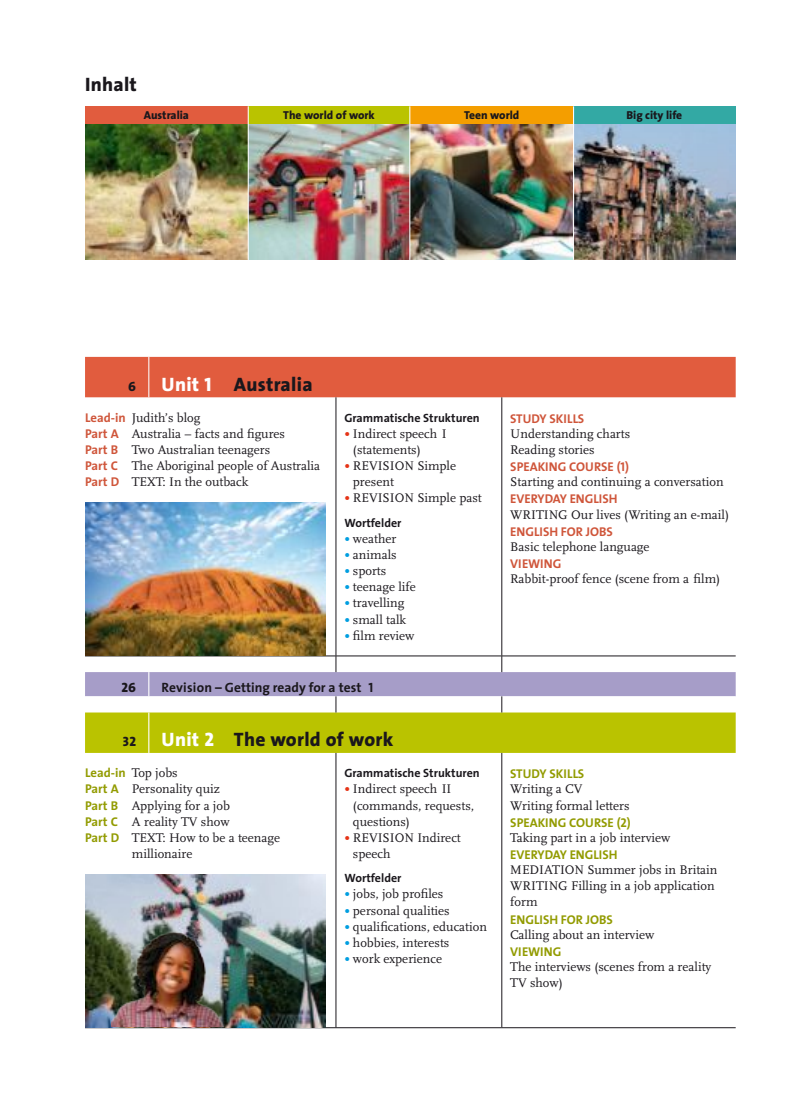
<style>
.page{position:relative;width:808px;height:1106px;background:#fff}
.page>*{position:absolute;margin:0;border:0;box-sizing:border-box;transform-origin:0 0}
._01_Headline{font:700 19.5px "The Sans CV Extra";letter-spacing:.015em;color:#1a171c}
.t1{font:13.5px "The Sans CV Bold";color:#1a171c}
._01_Headline-2{font:13.5px "The Sans CV Extra Bold Caps";color:#1a171c}
._02_Grund_Scala{font:13.05px/16.2px "Scala CV";color:#1a171c}
._02_Grund_Scala_E_2{font:13.05px/16.2px "Scala CV";color:#1a171c}
._02_Grund_Scala_Part{font:13.05px/16.2px "Scala CV";color:#1a171c}
._07_Features_rot{font:12.75px "The Sans CV Bold";color:#cf553a}
._07_Features_grün{font:12.75px "The Sans CV Bold";color:#929b00}
._02_Grund_Scala_Part-2{font:12.75px "The Sans CV Bold";color:#929b00}
._03_Grund_TheSans_bo{font:12px "The Sans CV Bold";color:#1a171c}
.t2{font:700 11.55px "The Sans CV Extra";color:#1a171c}
.s1{color:#fff}
.s2{font-family:"The Sans CV Extra Bold Caps";font-weight:400;color:#fff}
.s3{font-family:"The Sans CV Bold";font-size:12.75px;color:#cf553a}
.s4{font-family:"The Sans CV Bold";font-size:13.5px;color:#e53417}
.s5{font-family:"The Sans CV Bold";font-size:13.5px;color:#009ee0}
.s6{font-family:"The Sans CV Bold Caps"}
.s7{font-family:"Scala CV";font-size:13.05px;color:#1a171c}
.s8{font-family:"The Sans CV Bold";font-size:12.75px;color:#929b00}
</style>
<div class="page">
<img style="left:249px;top:123px;width:160px;height:137px">
<div style="left:85px;top:357px;width:651px;height:40px;background:#e15c3e"></div>
<hr style="left:336px;top:397px;width:1px;height:258px;background:#1a171c">
<hr style="left:501px;top:397px;width:1px;height:258px;background:#1a171c">
<hr style="left:336px;top:753px;width:1px;height:274px;background:#1a171c">
<hr style="left:501px;top:753px;width:1px;height:274px;background:#1a171c">
<hr style="left:148px;top:357px;width:1px;height:40px;background:#fff">
<hr style="left:85px;top:1027px;width:64px;height:1px;background:#1a171c">
<hr style="left:149px;top:1027px;width:187px;height:1px;background:#1a171c">
<hr style="left:336px;top:1027px;width:166px;height:1px;background:#1a171c">
<hr style="left:502px;top:1027px;width:234px;height:1px;background:#1a171c">
<hr style="left:149px;top:655px;width:187px;height:1px;background:#1a171c">
<hr style="left:336px;top:655px;width:166px;height:1px;background:#1a171c">
<hr style="left:502px;top:655px;width:234px;height:1px;background:#1a171c">
<svg style="left:85px;top:656px;width:651px;height:97px"></svg>
<img style="left:85px;top:502px;width:240px;height:153px">
<img style="left:85px;top:123px;width:163px;height:137px">
<img style="left:410px;top:123px;width:163px;height:137px">
<img style="left:574px;top:123px;width:162px;height:137px">
<div style="left:85px;top:106px;width:163px;height:17px;background:#e15c3e"></div>
<div style="left:248px;top:106px;width:162px;height:17px;background:#bac300"></div>
<div style="left:410px;top:106px;width:163px;height:17px;background:#f49e00"></div>
<div style="left:573px;top:106px;width:163px;height:17px;background:#33a9a4"></div>
<hr style="left:248px;top:106px;width:1px;height:154px;background:#fff">
<hr style="left:409px;top:106px;width:1px;height:154px;background:#fff">
<hr style="left:573px;top:106px;width:1px;height:154px;background:#fff">
<img style="left:85px;top:874px;width:240px;height:153px">
<img style="left:112px;top:926px;width:114px;height:100px">
<p class="_01_Headline" style="left:85px;top:68px;width:53px">Inhalt</p>
<p class="t2" style="left:144px;top:105px;width:47px">Australia</p>
<p class="t2" style="left:283px;top:105px;width:93px">The world of work</p>
<p class="t2" style="left:464px;top:105px;width:57px">Teen world</p>
<p class="t2" style="left:626px;top:105px;width:57px">Big city life</p>
<p class="_01_Headline-2" style="left:128px;top:374px;width:9px">6</p>
<p class="_01_Headline" style="left:162px;top:367px;width:153px"><span class="s1">Unit</span> <span class="s2">1</span> Australia</p>
<p class="_02_Grund_Scala_Part" style="left:85px;top:409px;width:117px"><span class="s3">Lead-in</span> Judith’s blog</p>
<p class="_02_Grund_Scala_Part" style="left:85px;top:425px;width:202px"><span class="s3">Part A</span> Australia – facts and figures</p>
<p class="_02_Grund_Scala_Part" style="left:85px;top:442px;width:187px"><span class="s3">Part B</span> Two Australian teenagers</p>
<p class="_02_Grund_Scala_Part" style="left:85px;top:458px;width:237px"><span class="s3">Part C</span> The Aboriginal people of Australia</p>
<p class="_02_Grund_Scala_Part" style="left:85px;top:474px;width:165px"><span class="s3">Part D</span> TEXT: In the outback</p>
<p class="_03_Grund_TheSans_bo" style="left:344px;top:407px;width:137px">Grammatische Strukturen</p>
<p class="_02_Grund_Scala_E_2" style="left:353px;top:425px;width:95px;text-indent:-9px"><span class="s4">•</span> Indirect speech I (statements)</p>
<p class="_02_Grund_Scala_E_2" style="left:353px;top:458px;width:105px;text-indent:-9px"><span class="s4">•</span> REVISION Simple present</p>
<p class="_02_Grund_Scala_E_2" style="left:344px;top:490px;width:139px"><span class="s4">•</span> REVISION Simple past</p>
<p class="_03_Grund_TheSans_bo" style="left:344px;top:512px;width:59px">Wortfelder</p>
<p class="_02_Grund_Scala_E_2" style="left:344px;top:530px;width:53px"><span class="s5">•</span> weather</p>
<p class="_02_Grund_Scala_E_2" style="left:344px;top:547px;width:54px"><span class="s5">•</span> animals</p>
<p class="_02_Grund_Scala_E_2" style="left:344px;top:563px;width:43px"><span class="s5">•</span> sports</p>
<p class="_02_Grund_Scala_E_2" style="left:344px;top:579px;width:73px"><span class="s5">•</span> teenage life</p>
<p class="_02_Grund_Scala_E_2" style="left:344px;top:595px;width:61px"><span class="s5">•</span> travelling</p>
<p class="_02_Grund_Scala_E_2" style="left:344px;top:611px;width:63px"><span class="s5">•</span> small talk</p>
<p class="_02_Grund_Scala_E_2" style="left:344px;top:627px;width:71px"><span class="s5">•</span> film review</p>
<p class="_01_Headline-2" style="left:121px;top:675px;width:16px">26</p>
<p class="t1" style="left:162px;top:675px;width:213px">Revision – Getting ready for a test <span class="s6">1</span></p>
<p class="_01_Headline-2" style="left:123px;top:730px;width:15px">32</p>
<p class="_01_Headline" style="left:162px;top:723px;width:233px"><span class="s1">Unit</span> <span class="s2">2</span> The world of work</p>
<p class="_02_Grund_Scala_Part-2" style="left:85px;top:762px;width:94px">Lead-in <span class="s7">Top jobs</span></p>
<p class="_02_Grund_Scala_Part" style="left:85px;top:781px;width:136px"><span class="s8">Part A</span> Personality quiz</p>
<p class="_02_Grund_Scala_Part" style="left:85px;top:797px;width:146px"><span class="s8">Part B</span> Applying for a job</p>
<p class="_02_Grund_Scala_Part" style="left:85px;top:813px;width:146px"><span class="s8">Part C</span> A reality TV show</p>
<p class="_02_Grund_Scala_Part" style="left:132px;top:829px;width:150px;text-indent:-47px"><span class="s8">Part D</span> TEXT: How to be a teenage millionaire</p>
<p class="_03_Grund_TheSans_bo" style="left:344px;top:763px;width:137px">Grammatische Strukturen</p>
<p class="_02_Grund_Scala_E_2" style="left:353px;top:781px;width:123px;text-indent:-9px"><span class="s4">•</span> Indirect speech II (commands, requests, questions)</p>
<p class="_02_Grund_Scala_E_2" style="left:353px;top:829px;width:109px;text-indent:-9px"><span class="s4">•</span> REVISION Indirect speech</p>
<p class="_03_Grund_TheSans_bo" style="left:344px;top:868px;width:59px">Wortfelder</p>
<p class="_02_Grund_Scala_E_2" style="left:344px;top:886px;width:100px"><span class="s5">•</span> jobs, job profiles</p>
<p class="_02_Grund_Scala_E_2" style="left:344px;top:902px;width:107px"><span class="s5">•</span> personal qualities</p>
<p class="_02_Grund_Scala_E_2" style="left:344px;top:918px;width:144px"><span class="s5">•</span> qualifications, education</p>
<p class="_02_Grund_Scala_E_2" style="left:344px;top:934px;width:106px"><span class="s5">•</span> hobbies, interests</p>
<p class="_02_Grund_Scala_E_2" style="left:344px;top:951px;width:99px"><span class="s5">•</span> work experience</p>
<p class="_07_Features_rot" style="left:510px;top:407px;width:76px">STUDY SKILLS</p>
<p class="_02_Grund_Scala" style="left:510px;top:425px;width:121px">Understanding charts</p>
<p class="_02_Grund_Scala" style="left:510px;top:442px;width:86px">Reading stories</p>
<p class="_07_Features_rot" style="left:510px;top:456px;width:120px">SPEAKING COURSE (<span class="s6">1</span>)</p>
<p class="_02_Grund_Scala" style="left:510px;top:474px;width:215px">Starting and continuing a conversation</p>
<p class="_07_Features_rot" style="left:510px;top:488px;width:109px">EVERYDAY ENGLISH</p>
<p class="_02_Grund_Scala" style="left:510px;top:506px;width:220px">WRITING Our lives (Writing an e-mail)</p>
<p class="_07_Features_rot" style="left:510px;top:521px;width:104px">ENGLISH FOR JOBS</p>
<p class="_02_Grund_Scala" style="left:510px;top:539px;width:141px">Basic telephone language</p>
<p class="_07_Features_rot" style="left:510px;top:553px;width:53px">VIEWING</p>
<p class="_02_Grund_Scala" style="left:510px;top:571px;width:211px">Rabbit-proof fence (scene from a film)</p>
<p class="_07_Features_grün" style="left:510px;top:763px;width:76px">STUDY SKILLS</p>
<p class="_02_Grund_Scala" style="left:510px;top:781px;width:74px">Writing a CV</p>
<p class="_02_Grund_Scala" style="left:510px;top:797px;width:121px">Writing formal letters</p>
<p class="_07_Features_grün" style="left:510px;top:811px;width:122px">SPEAKING COURSE (<span class="s6">2</span>)</p>
<p class="_02_Grund_Scala" style="left:510px;top:829px;width:162px">Taking part in a job interview</p>
<p class="_07_Features_grün" style="left:510px;top:844px;width:109px">EVERYDAY ENGLISH</p>
<p class="_02_Grund_Scala" style="left:510px;top:862px;width:209px">MEDIATION Summer jobs in Britain</p>
<p class="_02_Grund_Scala" style="left:510px;top:878px;width:206px">WRITING Filling in a job application form</p>
<p class="_07_Features_grün" style="left:510px;top:908px;width:104px">ENGLISH FOR JOBS</p>
<p class="_02_Grund_Scala" style="left:510px;top:926px;width:145px">Calling about an interview</p>
<p class="_07_Features_grün" style="left:510px;top:941px;width:53px">VIEWING</p>
<p class="_02_Grund_Scala" style="left:510px;top:959px;width:203px">The interviews (scenes from a reality<br>TV show)</p>
</div>
